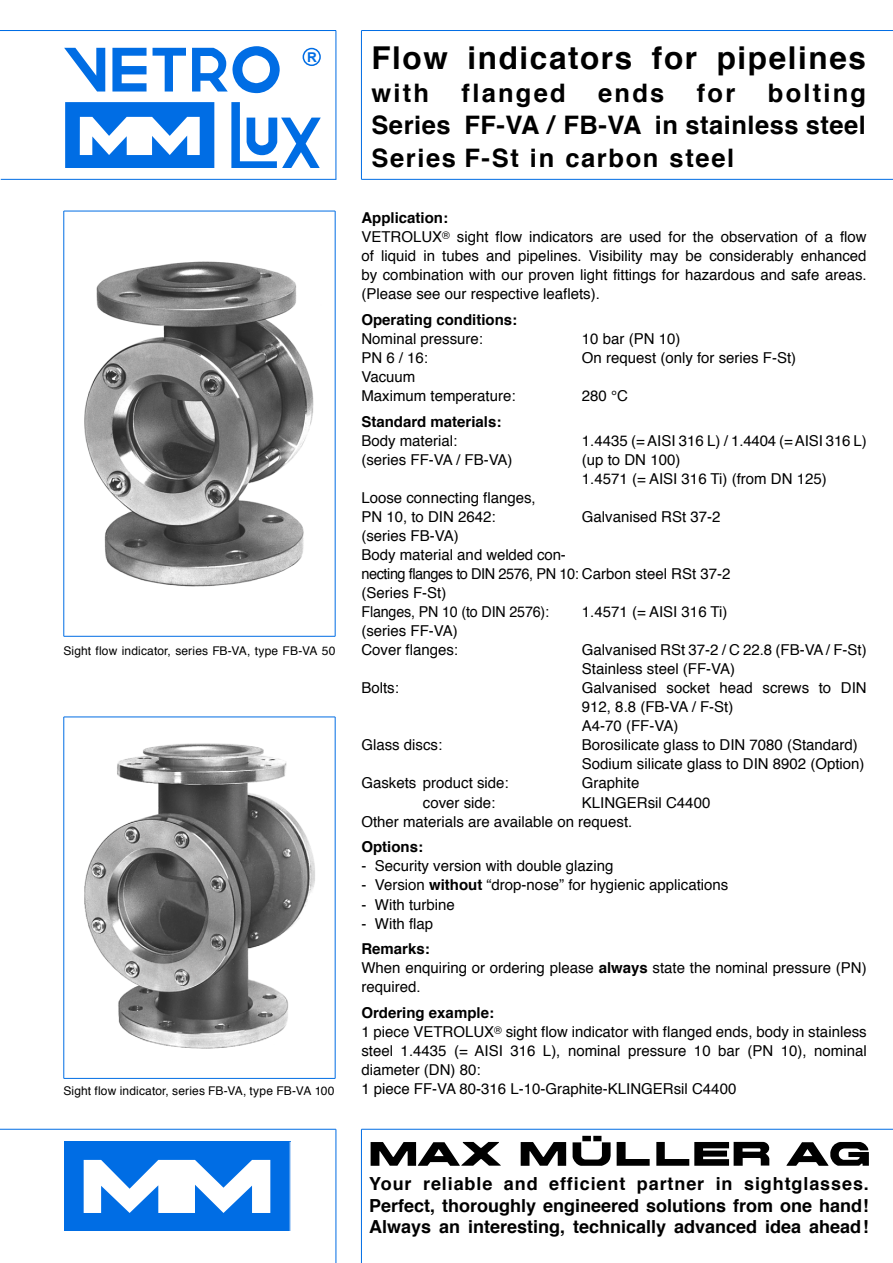
<style>
.page{position:relative;width:893px;height:1263px;background:#fff}
.page>*{position:absolute;margin:0;border:0;box-sizing:border-box;transform-origin:0 0}
.t1{font:700 31.5px "Helvetica";letter-spacing:.05em;color:#000}
.t2{font:700 25.5px/32.5px "Helvetica";letter-spacing:.065em;color:#000;text-align:justify}
.t3{font:700 25.5px "Helvetica";letter-spacing:.085em;color:#000}
.t4{font:700 18px/21.6px "Helvetica";color:#000;text-align:justify}
.t5{font:15px/19px "Helvetica";color:#000}
.t6{font:700 15px "Helvetica";color:#000}
.t7{font:700 13.5px "Arial";color:#006de4}
.t8{font:12px "Helvetica";letter-spacing:.01em;color:#000}
.s1{font-weight:700}
</style>
<div class="page">
<hr style="left:361px;top:30px;width:532px;height:1px;background:#006de4">
<hr style="left:361px;top:179px;width:532px;height:1px;background:#006de4">
<hr style="left:361px;top:31px;width:1px;height:148px;background:#006de4">
<hr style="left:335px;top:211px;width:1px;height:425px;background:#006de4">
<hr style="left:63px;top:211px;width:1px;height:425px;background:#006de4">
<hr style="left:64px;top:636px;width:271px;height:1px;background:#006de4">
<hr style="left:64px;top:211px;width:271px;height:1px;background:#006de4">
<img style="left:84px;top:261px;width:230px;height:326px">
<hr style="left:335px;top:717px;width:1px;height:361px;background:#006de4">
<hr style="left:63px;top:717px;width:1px;height:361px;background:#006de4">
<hr style="left:64px;top:1078px;width:271px;height:1px;background:#006de4">
<hr style="left:64px;top:716px;width:271px;height:1px;background:#006de4">
<img style="left:84px;top:743px;width:231px;height:306px">
<hr style="left:361px;top:1129px;width:532px;height:1px;background:#006de4">
<hr style="left:0;top:1129px;width:336px;height:1px;background:#006de4">
<hr style="left:336px;top:1129px;width:1px;height:134px;background:#006de4">
<hr style="left:361px;top:1129px;width:1px;height:134px;background:#006de4">
<svg style="left:573px;top:1140px;width:38px;height:26px"></svg>
<div style="left:593px;top:1136px;width:8px;height:5px;background:#000"></div>
<div style="left:582px;top:1136px;width:9px;height:5px;background:#000"></div>
<svg style="left:521px;top:1142px;width:45px;height:24px"></svg>
<svg style="left:656px;top:1142px;width:114px;height:24px"></svg>
<svg style="left:617px;top:1142px;width:33px;height:24px"></svg>
<svg style="left:371px;top:1142px;width:130px;height:24px"></svg>
<svg style="left:786px;top:1142px;width:83px;height:24px"></svg>
<div style="left:64px;top:1142px;width:226px;height:89px;background:#006de4"></div>
<svg style="left:84px;top:1160px;width:186px;height:53px"></svg>
<hr style="left:0;top:30px;width:336px;height:1px;background:#006de4">
<hr style="left:1px;top:179px;width:335px;height:1px;background:#006de4">
<hr style="left:336px;top:31px;width:1px;height:148px;background:#006de4">
<svg style="left:64px;top:48px;width:41px;height:44px"></svg>
<svg style="left:112px;top:48px;width:35px;height:44px"></svg>
<svg style="left:153px;top:48px;width:33px;height:44px"></svg>
<svg style="left:192px;top:46px;width:88px;height:47px"></svg>
<div style="left:242px;top:55px;width:28px;height:28px;background:#fff;border-radius:50%"></div>
<div style="left:65px;top:102px;width:149px;height:66px;background:#006de4"></div>
<svg style="left:80px;top:117px;width:120px;height:38px"></svg>
<svg style="left:231px;top:102px;width:90px;height:66px"></svg>
<div style="left:303px;top:48px;width:18px;height:18px;border:2px solid #006de4;border-radius:50%"></div>
<p class="t7" style="left:307px;top:48px;width:11px">R</p>
<p class="t8" style="left:63px;top:641px;width:273px">Sight flow indicator, series FB-VA, type FB-VA 50</p>
<p class="t8" style="left:63px;top:1082px;width:273px">Sight flow indicator, series FB-VA, type FB-VA 100</p>
<h1 class="t1" style="left:371px;top:33px;width:496px">Flow indicators for pipelines</h1>
<h2 class="t2" style="left:371px;top:77px;width:59px">with</h2>
<h2 class="t3" style="left:462px;top:72px;width:105px">flanged</h2>
<h2 class="t2" style="left:598px;top:77px;width:68px">ends</h2>
<h2 class="t2" style="left:697px;top:77px;width:40px">for</h2>
<h2 class="t2" style="left:371px;top:77px;width:496px;text-indent:396px">bolting Series FF-VA / FB-VA in stainless steel Series F-St in carbon steel</h2>
<p class="t5" style="left:361px;top:208px;width:507px"><span class="s1">Application:<br></span>VETROLUX<sup>®</sup> sight flow indicators are used for the observation of a flow of liquid in tubes and pipelines. Visibility may be considerably enhanced by combination with our proven light fittings for hazardous and safe areas. (Please see our respective leaflets).</p>
<p class="t6" style="left:361px;top:307px;width:157px">Operating conditions:</p>
<p class="t5" style="left:361px;top:329px;width:123px">Nominal pressure:</p>
<p class="t5" style="left:582px;top:329px;width:100px">10 bar (PN 10)</p>
<p class="t5" style="left:361px;top:348px;width:68px">PN 6 / 16:</p>
<p class="t5" style="left:582px;top:348px;width:216px">On request (only for series F-St)</p>
<p class="t5" style="left:361px;top:367px;width:156px">Vacuum<br>Maximum temperature:</p>
<p class="t5" style="left:582px;top:386px;width:48px">280 °C</p>
<p class="t6" style="left:361px;top:409px;width:142px">Standard materials:</p>
<p class="t5" style="left:361px;top:431px;width:97px">Body material:</p>
<p class="t5" style="left:582px;top:431px;width:286px">1.4435 (= AISI 316 L) / 1.4404 (= AISI 316 L)</p>
<p class="t5" style="left:361px;top:450px;width:153px">(series FF-VA / FB-VA)</p>
<p class="t5" style="left:582px;top:450px;width:246px">(up to DN 100)<br>1.4571 (= AISI 316 Ti) (from DN 125)</p>
<p class="t5" style="left:361px;top:488px;width:176px">Loose connecting flanges,<br>PN 10, to DIN 2642:</p>
<p class="t5" style="left:582px;top:507px;width:140px">Galvanised RSt 37-2</p>
<p class="t5" style="left:361px;top:526px;width:370px">(series FB-VA)<br>Body material and welded con-<br>necting flanges to DIN 2576, PN 10: Carbon steel RSt 37-2 (Series F-St)<br>Flanges, PN 10 (to DIN 2576):</p>
<p class="t5" style="left:582px;top:603px;width:147px">1.4571 (= AISI 316 Ti)</p>
<p class="t5" style="left:361px;top:622px;width:98px">(series FF-VA)<br>Cover flanges:</p>
<p class="t5" style="left:582px;top:641px;width:286px">Galvanised RSt 37-2 / C 22.8 (FB-VA / F-St)<br>Stainless steel (FF-VA)</p>
<p class="t5" style="left:361px;top:679px;width:39px">Bolts:</p>
<p class="t5" style="left:582px;top:679px;width:286px">Galvanised socket head screws to DIN<br>912, 8.8 (FB-VA / F-St)<br>A4-70 (FF-VA)</p>
<p class="t5" style="left:361px;top:736px;width:82px">Glass discs:</p>
<p class="t5" style="left:582px;top:736px;width:284px">Borosilicate glass to DIN 7080 (Standard)<br>Sodium silicate glass to DIN 8902 (Option)</p>
<p class="t5" style="left:361px;top:774px;width:149px">Gaskets product side:</p>
<p class="t5" style="left:582px;top:774px;width:59px">Graphite</p>
<p class="t5" style="left:423px;top:793px;width:74px">cover side:</p>
<p class="t5" style="left:361px;top:793px;width:350px;text-indent:220px">KLINGERsil C4400<br>Other materials are available on request.</p>
<p class="t6" style="left:361px;top:835px;width:63px">Options:</p>
<p class="t5" style="left:361px;top:857px;width:253px">- Security version with double glazing</p>
<p class="t5" style="left:361px;top:876px;width:368px">- Version <span class="s1">without</span> “drop-nose” for hygienic applications</p>
<p class="t5" style="left:361px;top:895px;width:95px">- With turbine</p>
<p class="t5" style="left:361px;top:914px;width:73px">- With flap</p>
<p class="t5" style="left:361px;top:940px;width:507px"><span class="s1">Remarks:<br></span>When enquiring or ordering please <span class="s1">always</span> state the nominal pressure (PN) required.</p>
<p class="t5" style="left:361px;top:1004px;width:507px"><span class="s1">Ordering example:<br></span>1 piece VETROLUX<sup>®</sup> sight flow indicator with flanged ends, body in stainless steel 1.4435 (= AISI 316 L), nominal pressure 10 bar (PN 10), nominal diameter (DN) 80:<br>1 piece FF-VA 80-316 L-10-Graphite-KLINGERsil C4400</p>
<p class="t4" style="left:369px;top:1173px;width:501px">Your reliable and efficient partner in sightglasses.<br>Perfect, thoroughly engineered solutions from one hand !<br>Always an interesting, technically advanced idea ahead !</p>
</div>
